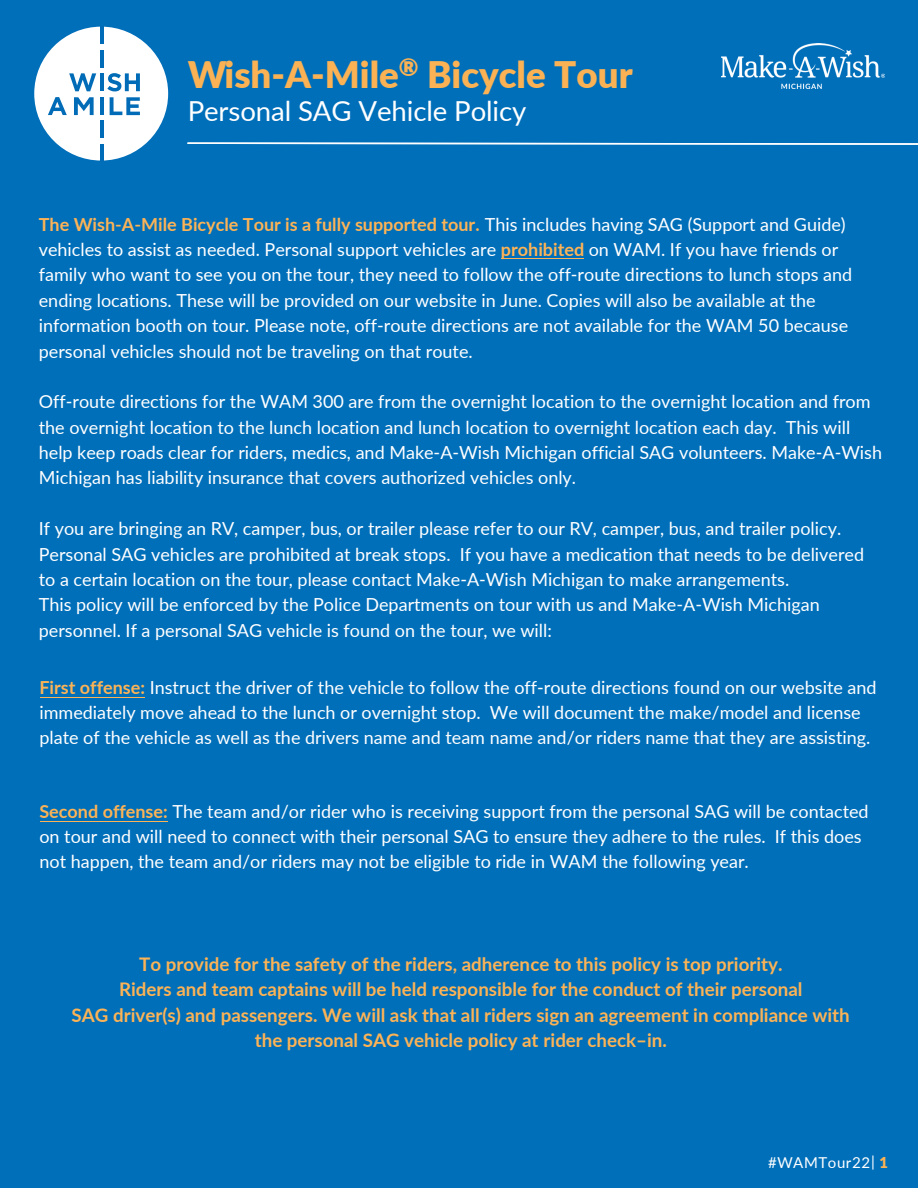
<style>
.page{position:relative;width:918px;height:1188px;background:#006fba}
.page>*{position:absolute;margin:0;border:0;box-sizing:border-box;transform-origin:0 0}
.t1{font:900 36.6px "Lato";color:#fbb254}
.t2{font:27.6px "Lato";letter-spacing:-.005em;color:#fff}
.t3{font:700 18.75px/25.5px "Lato";color:#fcb356;text-align:center}
.t4{font:18px/25.3px "Lato";color:#fff}
.t5{font:15px "Lato";letter-spacing:.04em;color:#fff}
.s1{font-weight:700;color:#fcb356}
.s2{font-weight:900;color:#fbb254}
</style>
<div class="page">
<div style="left:34px;top:27px;width:134px;height:134px;background:#fff;border-radius:50%"></div>
<svg style="left:48px;top:97px;width:19px;height:18px"></svg>
<hr style="left:100px;top:97px;width:4px;height:18px;background:#006bb6">
<svg style="left:110px;top:97px;width:30px;height:18px"></svg>
<svg style="left:69px;top:73px;width:27px;height:18px"></svg>
<hr style="left:100px;top:73px;width:4px;height:18px;background:#006bb6">
<svg style="left:107px;top:73px;width:33px;height:18px"></svg>
<hr style="left:100px;top:121px;width:4px;height:17px;background:#006bb6">
<hr style="left:100px;top:50px;width:4px;height:18px;background:#006bb6">
<hr style="left:100px;top:27px;width:4px;height:17px;background:#006bb6">
<hr style="left:100px;top:144px;width:4px;height:17px;background:#006bb6">
<svg style="left:74px;top:97px;width:20px;height:18px"></svg>
<img style="left:721px;top:43px;width:164px;height:46px">
<svg style="left:187px;top:142px;width:731px;height:3px"></svg>
<hr style="left:501px;top:258px;width:83px;height:1px;background:#fcb356">
<hr style="left:40px;top:697px;width:105px;height:1px;background:#fcb356">
<hr style="left:40px;top:821px;width:127px;height:1px;background:#fcb356">
<p class="t1" style="left:188px;top:53px;width:446px">Wish-A-Mile<sup>®</sup> Bicycle Tour</p>
<p class="t2" style="left:188px;top:91px;width:340px">Personal SAG Vehicle Policy</p>
<p class="t4" style="left:39px;top:211px;width:815px"><span class="s1">The Wish-A-Mile Bicycle Tour is a fully supported tour.</span> This includes having SAG (Support and Guide) vehicles to assist as needed. Personal support vehicles are <span class="s1">prohibited</span> on WAM. If you have friends or family who want to see you on the tour, they need to follow the off-route directions to lunch stops and ending locations. These will be provided on our website in June. Copies will also be available at the information booth on tour. Please note, off-route directions are not available for the WAM 50 because personal vehicles should not be traveling on that route.</p>
<p class="t4" style="left:39px;top:388px;width:845px">Off-route directions for the WAM 300 are from the overnight location to the overnight location and from the overnight location to the lunch location and lunch location to overnight location each day. This will help keep roads clear for riders, medics, and Make-A-Wish Michigan official SAG volunteers. Make-A-Wish Michigan has liability insurance that covers authorized vehicles only.</p>
<p class="t4" style="left:39px;top:515px;width:827px">If you are bringing an RV, camper, bus, or trailer please refer to our RV, camper, bus, and trailer policy.<br>Personal SAG vehicles are prohibited at break stops. If you have a medication that needs to be delivered to a certain location on the tour, please contact Make-A-Wish Michigan to make arrangements.<br>This policy will be enforced by the Police Departments on tour with us and Make-A-Wish Michigan personnel. If a personal SAG vehicle is found on the tour, we will:</p>
<p class="t4" style="left:39px;top:675px;width:839px;line-height:24.6px"><span class="s1">First offense:</span> Instruct the driver of the vehicle to follow the off-route directions found on our website and immediately move ahead to the lunch or overnight stop. We will document the make/model and license plate of the vehicle as well as the drivers name and team name and/or riders name that they are assisting.</p>
<p class="t4" style="left:39px;top:799px;width:831px;line-height:24.6px"><span class="s1">Second offense:</span> The team and/or rider who is receiving support from the personal SAG will be contacted on tour and will need to connect with their personal SAG to ensure they adhere to the rules. If this does not happen, the team and/or riders may not be eligible to ride in WAM the following year.</p>
<p class="t3" style="left:72px;top:950px;width:780px">To provide for the safety of the riders, adherence to this policy is top priority.<br>Riders and team captains will be held responsible for the conduct of their personal<br>SAG driver(s) and passengers. We will ask that all riders sign an agreement in compliance with the personal SAG vehicle policy at rider check–in.</p>
<p class="t5" style="left:768px;top:1155px;width:121px">#WAMTour22| <span class="s2">1</span></p>
</div>
